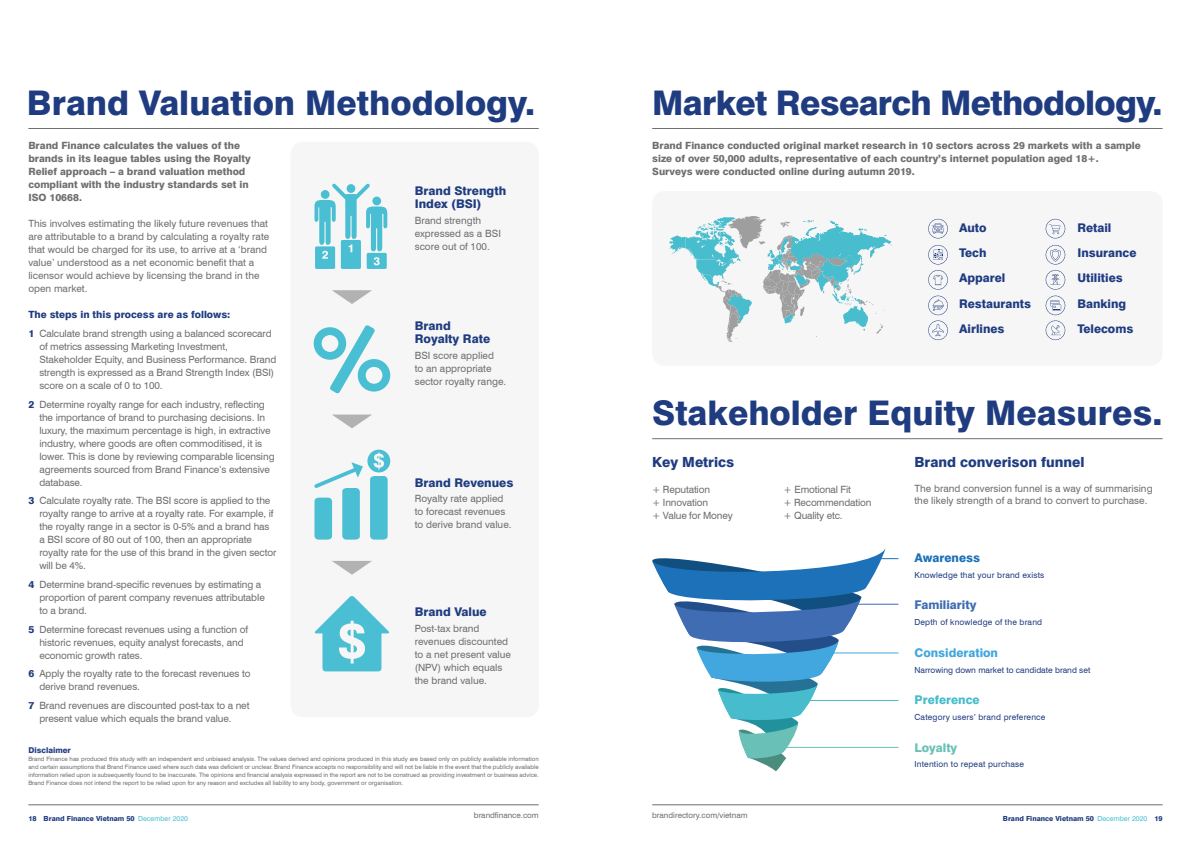
<style>
.page{position:relative;width:1191px;height:842px;background:#fff}
.page>*{position:absolute;margin:0;border:0;box-sizing:border-box;transform-origin:0 0}
.t1{font:800 34px "Swiss 721 BT";color:#203c81}
.t2{font:800 34px "Swiss 721 BT";letter-spacing:-.02em;color:#203c81}
.t3{font:800 14px "Swiss 721 BT";color:#203c81}
.t4{font:800 12px/25.1px "Swiss 721 BT";color:#203c81}
.t5{font:800 12px "Swiss 721 BT";color:#41a7de}
.t6{font:800 12px "Swiss 721 BT";color:#3f6cb3}
.t7{font:800 12px "Swiss 721 BT";color:#46bccd}
.t8{font:800 12px "Swiss 721 BT";color:#1d71b8}
.t9{font:800 12px "Swiss 721 BT";color:#68c0b6}
.t10{font:10px/13px "Swiss 721 BT";letter-spacing:-.01em;color:#706f6f}
.t11{font:800 10px/13px "Swiss 721 BT";color:#706f6f}
.t12{font:8.4px "Swiss 721 BT";letter-spacing:.02em;color:#203c81}
.t13{font:8.4px "Swiss 721 BT";color:#203c81}
.t14{font:8px "Swiss 721 BT";color:#706f6f}
.t15{font:800 8px "Swiss 721 BT";color:#203c81}
.t16{font:800 7px "Swiss 721 BT";color:#203c81}
.t17{font:6px/8px "Swiss 721 BT";color:#706f6f;text-align:justify}
.s1{font-weight:800;color:#203c81}
.s2{font-weight:400;color:#4abed3}
</style>
<div class="page">
<hr style="left:652px;top:804px;width:510px;height:1px;background:#706f6f">
<hr style="left:652px;top:128px;width:510px;height:1px;background:#706f6f">
<hr style="left:28px;top:804px;width:511px;height:1px;background:#706f6f">
<hr style="left:28px;top:128px;width:511px;height:1px;background:#706f6f">
<div style="left:291px;top:142px;width:248px;height:575px;background:#f6f6f6;border-radius:12px"></div>
<svg style="left:314px;top:184px;width:73px;height:85px"></svg>
<svg style="left:314px;top:450px;width:76px;height:90px"></svg>
<svg style="left:314px;top:596px;width:76px;height:75px"></svg>
<svg style="left:314px;top:325px;width:76px;height:69px"></svg>
<svg style="left:332px;top:290px;width:40px;height:14px"></svg>
<svg style="left:333px;top:415px;width:38px;height:13px"></svg>
<svg style="left:332px;top:561px;width:40px;height:14px"></svg>
<hr style="left:652px;top:438px;width:510px;height:1px;background:#706f6f">
<svg style="left:652px;top:548px;width:246px;height:223px"></svg>
<hr style="left:854px;top:604px;width:44px;height:1px;background:#3f6cb3">
<hr style="left:834px;top:652px;width:64px;height:1px;background:#41a7de">
<hr style="left:810px;top:700px;width:88px;height:1px;background:#46bccd">
<hr style="left:783px;top:747px;width:115px;height:1px;background:#68c0b6">
<div style="left:652px;top:191px;width:510px;height:175px;background:#f6f6f6;border-radius:12px"></div>
<svg style="left:928px;top:219px;width:20px;height:19px"></svg>
<svg style="left:1045px;top:219px;width:20px;height:19px"></svg>
<svg style="left:928px;top:245px;width:20px;height:45px"></svg>
<svg style="left:1045px;top:245px;width:20px;height:45px"></svg>
<svg style="left:928px;top:296px;width:20px;height:44px"></svg>
<svg style="left:1045px;top:296px;width:20px;height:44px"></svg>
<svg style="left:669px;top:216px;width:223px;height:126px"></svg>
<h1 class="t1" style="left:27px;top:82px;width:510px">Brand Valuation Methodology.</h1>
<p class="t11" style="left:28px;top:139px;width:224px">Brand Finance calculates the values of the brands in its league tables using the Royalty Relief approach – a brand valuation method compliant with the industry standards set in ISO 10668.</p>
<p class="t10" style="left:28px;top:217px;width:242px">This involves estimating the likely future revenues that are attributable to a brand by calculating a royalty rate that would be charged for its use, to arrive at a ‘brand value’ understood as a net economic benefit that a licensor would achieve by licensing the brand in the open market.</p>
<p class="t10" style="left:28px;top:305px;width:245px;line-height:18.7px"><span class="s1">The steps in this process are as follows:<br>1</span> Calculate brand strength using a balanced scorecard</p>
<p class="t10" style="left:39px;top:340px;width:239px">of metrics assessing Marketing Investment, Stakeholder Equity, and Business Performance. Brand strength is expressed as a Brand Strength Index (BSI) score on a scale of 0 to 100.</p>
<p class="t10" style="left:39px;top:398px;width:237px;text-indent:-11px"><span class="s1">2</span> Determine royalty range for each industry, reflecting the importance of brand to purchasing decisions. In luxury, the maximum percentage is high, in extractive industry, where goods are often commoditised, it is lower. This is done by reviewing comparable licensing agreements sourced from Brand Finance’s extensive database.</p>
<p class="t10" style="left:39px;top:494px;width:239px;text-indent:-11px"><span class="s1">3</span> Calculate royalty rate. The BSI score is applied to the royalty range to arrive at a royalty rate. For example, if the royalty range in a sector is 0-5% and a brand has a BSI score of 80 out of 100, then an appropriate royalty rate for the use of this brand in the given sector will be 4%.</p>
<p class="t10" style="left:39px;top:578px;width:227px;text-indent:-11px"><span class="s1">4</span> Determine brand-specific revenues by estimating a proportion of parent company revenues attributable to a brand.</p>
<p class="t10" style="left:39px;top:623px;width:210px;text-indent:-11px"><span class="s1">5</span> Determine forecast revenues using a function of historic revenues, equity analyst forecasts, and economic growth rates.</p>
<p class="t10" style="left:39px;top:667px;width:213px;text-indent:-11px"><span class="s1">6</span> Apply the royalty rate to the forecast revenues to derive brand revenues.</p>
<p class="t10" style="left:39px;top:699px;width:212px;text-indent:-11px"><span class="s1">7</span> Brand revenues are discounted post-tax to a net present value which equals the brand value.</p>
<p class="t4" style="left:415px;top:184px;width:93px;line-height:13px">Brand Strength<br>Index (BSI)</p>
<p class="t10" style="left:415px;top:213px;width:88px">Brand strength expressed as a BSI score out of 100.</p>
<p class="t4" style="left:415px;top:320px;width:77px;line-height:13px">Brand<br>Royalty Rate</p>
<p class="t10" style="left:415px;top:349px;width:93px">BSI score applied<br>to an appropriate sector royalty range.</p>
<p class="t4" style="left:415px;top:470px;width:100px">Brand Revenues</p>
<p class="t10" style="left:415px;top:492px;width:98px">Royalty rate applied to forecast revenues to derive brand value.</p>
<p class="t4" style="left:415px;top:599px;width:73px">Brand Value</p>
<p class="t10" style="left:415px;top:621px;width:98px">Post-tax brand revenues discounted to a net present value (NPV) which equals the brand value.</p>
<p class="t15" style="left:28px;top:745px;width:44px">Disclaimer</p>
<p class="t17" style="left:28px;top:755px;width:512px">Brand Finance has produced this study with an independent and unbiased analysis. The values derived and opinions produced in this study are based only on publicly available information and certain assumptions that Brand Finance used where such data was deficient or unclear. Brand Finance accepts no responsibility and will not be liable in the event that the publicly available information relied upon is subsequently found to be inaccurate. The opinions and financial analysis expressed in the report are not to be construed as providing investment or business advice.<br>Brand Finance does not intend the report to be relied upon for any reason and excludes all liability to any body, government or organisation.</p>
<h1 class="t2" style="left:652px;top:82px;width:512px">Market Research Methodology.</h1>
<p class="t11" style="left:652px;top:139px;width:490px">Brand Finance conducted original market research in 10 sectors across 29 markets with a sample size of over 50,000 adults, representative of each country’s internet population aged 18+.<br>Surveys were conducted online during autumn 2019.</p>
<p class="t4" style="left:959px;top:215px;width:73px">Auto<br>Tech<br>Apparel<br>Restaurants<br>Airlines</p>
<p class="t4" style="left:1077px;top:215px;width:61px">Retail<br>Insurance<br>Utilities<br>Banking<br>Telecoms</p>
<h1 class="t1" style="left:652px;top:393px;width:512px">Stakeholder Equity Measures.</h1>
<h2 class="t3" style="left:914px;top:453px;width:171px">Brand converison funnel</h2>
<p class="t10" style="left:914px;top:482px;width:240px;line-height:12.1px">The brand conversion funnel is a way of summarising the likely strength of a brand to convert to purchase.</p>
<h2 class="t3" style="left:652px;top:453px;width:84px">Key Metrics</h2>
<p class="t10" style="left:652px;top:483px;width:82px">+ Reputation<br>+ Innovation<br>+ Value for Money</p>
<p class="t10" style="left:783px;top:483px;width:90px">+ Emotional Fit<br>+ Recommendation + Quality etc.</p>
<p class="t8" style="left:914px;top:550px;width:67px">Awareness</p>
<p class="t12" style="left:914px;top:569px;width:131px">Knowledge that your brand exists</p>
<p class="t6" style="left:914px;top:598px;width:63px">Familiarity</p>
<p class="t12" style="left:914px;top:617px;width:129px">Depth of knowledge of the brand</p>
<p class="t5" style="left:914px;top:645px;width:85px">Consideration</p>
<p class="t13" style="left:914px;top:664px;width:177px">Narrowing down market to candidate brand set</p>
<p class="t7" style="left:914px;top:692px;width:67px">Preference</p>
<p class="t12" style="left:914px;top:712px;width:132px">Category users’ brand preference</p>
<p class="t9" style="left:914px;top:740px;width:44px">Loyalty</p>
<p class="t12" style="left:914px;top:759px;width:111px">Intention to repeat purchase</p>
<p class="t14" style="left:474px;top:810px;width:66px">brandfinance.com</p>
<p class="t14" style="left:652px;top:810px;width:97px">brandirectory.com/vietnam</p>
<p class="t16" style="left:28px;top:814px;width:161px">18 Brand Finance Vietnam 50 <span class="s2">December 2020</span></p>
<p class="t16" style="left:1003px;top:814px;width:161px">Brand Finance Vietnam 50 <span class="s2">December 2020</span> 19</p>
</div>
